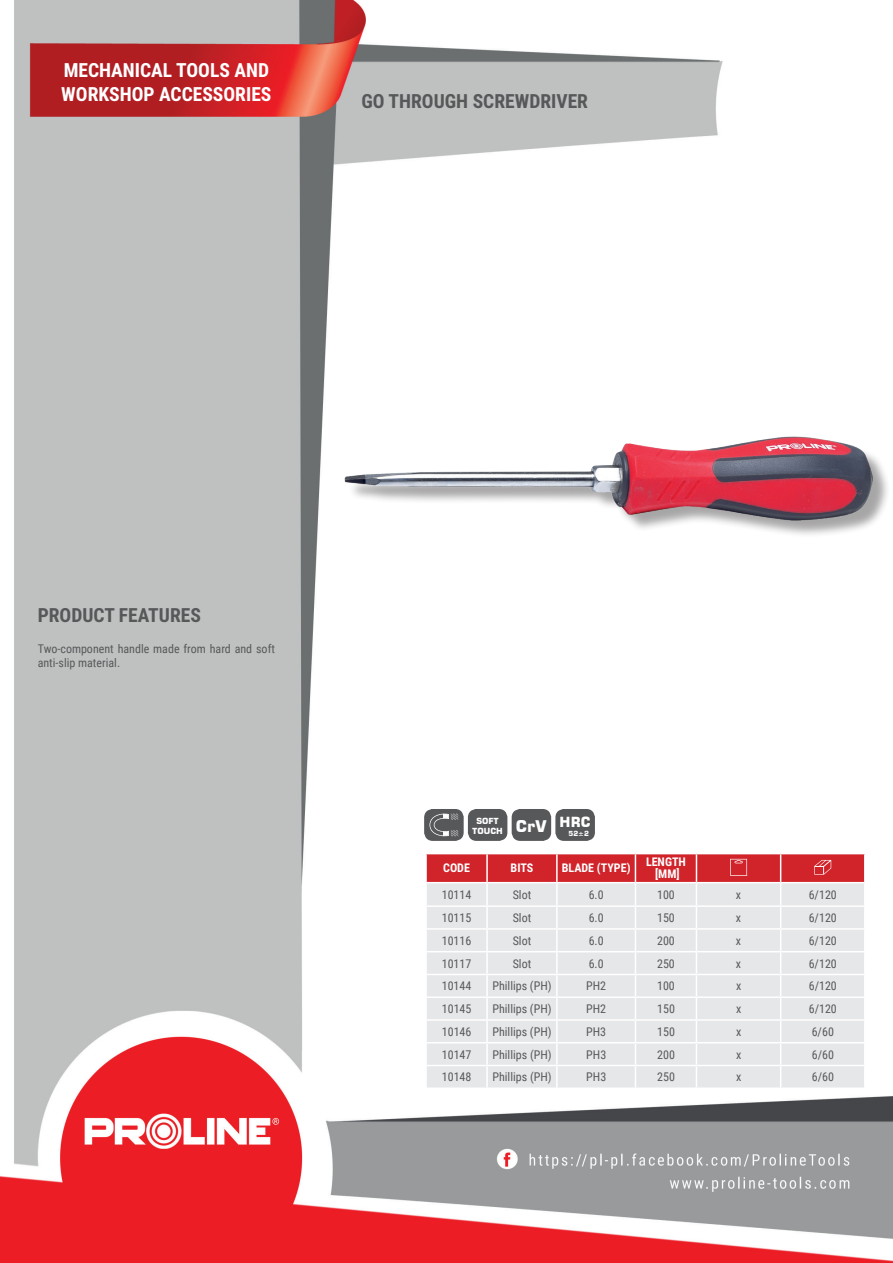
<style>
.page{position:relative;width:893px;height:1263px;background:#fff}
.page>*{position:absolute;margin:0;border:0;box-sizing:border-box;transform-origin:0 0}
.t1{font:700 19.5px/23.4px "Roboto Condensed";color:#fff}
.t2{font:700 19.5px "Roboto Condensed";color:#57585a}
.t3{font:12px/14.4px "Roboto Condensed";color:#57585a}
.t4{font:700 12px/12px "Roboto Condensed";color:#fff;text-align:center}
.t5{font:700 8.4px/10.1px "Square 721 BT";color:#fff}
.t6{font:700 6.9px "Square 721 BT";color:#fff}
</style>
<div class="page">
<img style="left:0;top:0;width:893px;height:1263px">
<div style="left:348px;top:440px;width:542px;height:98px;background:#231f20;opacity:.4"></div>
<img style="left:345px;top:437px;width:527px;height:83px">
<hr style="left:425px;top:854px;width:2px;height:28px;background:#fff">
<hr style="left:425px;top:883px;width:2px;height:22px;background:#fff">
<hr style="left:425px;top:907px;width:2px;height:21px;background:#fff">
<hr style="left:425px;top:930px;width:2px;height:21px;background:#fff">
<hr style="left:425px;top:952px;width:2px;height:22px;background:#fff">
<hr style="left:425px;top:975px;width:2px;height:21px;background:#fff">
<hr style="left:425px;top:998px;width:2px;height:21px;background:#fff">
<hr style="left:425px;top:1021px;width:2px;height:21px;background:#fff">
<hr style="left:425px;top:1043px;width:2px;height:22px;background:#fff">
<hr style="left:425px;top:1066px;width:2px;height:21px;background:#fff">
<hr style="left:864px;top:854px;width:2px;height:28px;background:#fff">
<hr style="left:864px;top:883px;width:2px;height:22px;background:#fff">
<hr style="left:864px;top:907px;width:2px;height:21px;background:#fff">
<hr style="left:864px;top:930px;width:2px;height:21px;background:#fff">
<hr style="left:864px;top:952px;width:2px;height:22px;background:#fff">
<hr style="left:864px;top:975px;width:2px;height:21px;background:#fff">
<hr style="left:864px;top:998px;width:2px;height:21px;background:#fff">
<hr style="left:864px;top:1021px;width:2px;height:21px;background:#fff">
<hr style="left:864px;top:1043px;width:2px;height:22px;background:#fff">
<hr style="left:864px;top:1066px;width:2px;height:21px;background:#fff">
<hr style="left:425px;top:853px;width:62px;height:1px;background:#fff">
<hr style="left:425px;top:882px;width:62px;height:1px;background:#fff">
<hr style="left:425px;top:905px;width:62px;height:2px;background:#fff">
<hr style="left:425px;top:928px;width:62px;height:2px;background:#fff">
<hr style="left:425px;top:951px;width:62px;height:1px;background:#fff">
<hr style="left:425px;top:974px;width:62px;height:1px;background:#fff">
<hr style="left:425px;top:996px;width:62px;height:2px;background:#fff">
<hr style="left:425px;top:1019px;width:62px;height:2px;background:#fff">
<hr style="left:425px;top:1042px;width:62px;height:1px;background:#fff">
<hr style="left:425px;top:1065px;width:62px;height:1px;background:#fff">
<hr style="left:425px;top:1087px;width:62px;height:2px;background:#fff">
<hr style="left:487px;top:1087px;width:70px;height:2px;background:#fff">
<hr style="left:557px;top:1087px;width:78px;height:2px;background:#fff">
<hr style="left:635px;top:1087px;width:61px;height:2px;background:#fff">
<hr style="left:696px;top:1087px;width:85px;height:2px;background:#fff">
<hr style="left:781px;top:1087px;width:84px;height:2px;background:#fff">
<svg style="left:426px;top:853px;width:439px;height:234px;background:#e5d2d5"></svg>
<div style="left:425px;top:810px;width:38px;height:30px;background:#57585a;border-radius:8px"></div>
<div style="left:424px;top:809px;width:40px;height:32px;border:1px solid #57585a;border-radius:8px"></div>
<svg style="left:429px;top:814px;width:29px;height:22px"></svg>
<div style="left:469px;top:810px;width:38px;height:30px;background:#57585a;border-radius:8px"></div>
<div style="left:468px;top:809px;width:39px;height:32px;border:1px solid #57585a;border-radius:8px"></div>
<div style="left:512px;top:810px;width:38px;height:30px;background:#57585a;border-radius:8px"></div>
<div style="left:512px;top:809px;width:39px;height:32px;border:1px solid #57585a;border-radius:8px"></div>
<div style="left:556px;top:810px;width:38px;height:30px;background:#57585a;border-radius:8px"></div>
<div style="left:555px;top:809px;width:40px;height:32px;border:1px solid #57585a;border-radius:8px"></div>
<h1 class="t1" style="left:61px;top:58px;width:212px">MECHANICAL TOOLS AND<br>WORKSHOP ACCESSORIES</h1>
<h1 class="t2" style="left:361px;top:88px;width:228px">GO THROUGH SCREWDRIVER</h1>
<h1 class="t2" style="left:38px;top:601px;width:165px">PRODUCT FEATURES</h1>
<p class="t3" style="left:38px;top:641px;width:239px">Two-component handle made from hard and soft anti-slip material.</p>
<p class="t5" style="left:472px;top:816px;width:120px;text-indent:4px">SOFT<br>TOUCH <sup>CrV</sup> <sup>HRC</sup></p>
<p class="t6" style="left:568px;top:829px;width:22px">52±2</p>
<p class="t4" style="left:443px;top:862px;width:28px">CODE</p>
<p class="t4" style="left:511px;top:862px;width:24px">BITS</p>
<p class="t4" style="left:562px;top:862px;width:70px">BLADE (TYPE)</p>
<p class="t4" style="left:646px;top:856px;width:41px">LENGTH [MM]</p>
<p class="t3" style="left:442px;top:887px;width:31px">10114</p>
<p class="t3" style="left:513px;top:887px;width:20px">Slot</p>
<p class="t3" style="left:589px;top:887px;width:17px">6.0</p>
<p class="t3" style="left:657px;top:887px;width:19px">100</p>
<p class="t3" style="left:736px;top:887px;width:7px">x</p>
<p class="t3" style="left:809px;top:887px;width:30px">6/120</p>
<p class="t3" style="left:442px;top:910px;width:31px">10115</p>
<p class="t3" style="left:513px;top:910px;width:20px">Slot</p>
<p class="t3" style="left:589px;top:910px;width:17px">6.0</p>
<p class="t3" style="left:657px;top:910px;width:19px">150</p>
<p class="t3" style="left:736px;top:910px;width:7px">x</p>
<p class="t3" style="left:809px;top:910px;width:30px">6/120</p>
<p class="t3" style="left:442px;top:933px;width:31px">10116</p>
<p class="t3" style="left:513px;top:933px;width:20px">Slot</p>
<p class="t3" style="left:589px;top:933px;width:17px">6.0</p>
<p class="t3" style="left:657px;top:933px;width:19px">200</p>
<p class="t3" style="left:736px;top:933px;width:7px">x</p>
<p class="t3" style="left:809px;top:933px;width:30px">6/120</p>
<p class="t3" style="left:442px;top:956px;width:31px">10117</p>
<p class="t3" style="left:513px;top:956px;width:20px">Slot</p>
<p class="t3" style="left:589px;top:956px;width:17px">6.0</p>
<p class="t3" style="left:657px;top:956px;width:19px">250</p>
<p class="t3" style="left:736px;top:956px;width:7px">x</p>
<p class="t3" style="left:809px;top:956px;width:30px">6/120</p>
<p class="t3" style="left:442px;top:978px;width:31px">10144</p>
<p class="t3" style="left:492px;top:978px;width:61px">Phillips (PH)</p>
<p class="t3" style="left:586px;top:978px;width:22px">PH2</p>
<p class="t3" style="left:657px;top:978px;width:19px">100</p>
<p class="t3" style="left:736px;top:978px;width:7px">x</p>
<p class="t3" style="left:809px;top:978px;width:30px">6/120</p>
<p class="t3" style="left:442px;top:1001px;width:31px">10145</p>
<p class="t3" style="left:492px;top:1001px;width:61px">Phillips (PH)</p>
<p class="t3" style="left:586px;top:1001px;width:22px">PH2</p>
<p class="t3" style="left:657px;top:1001px;width:19px">150</p>
<p class="t3" style="left:736px;top:1001px;width:7px">x</p>
<p class="t3" style="left:809px;top:1001px;width:30px">6/120</p>
<p class="t3" style="left:442px;top:1024px;width:31px">10146</p>
<p class="t3" style="left:492px;top:1024px;width:61px">Phillips (PH)</p>
<p class="t3" style="left:586px;top:1024px;width:22px">PH3</p>
<p class="t3" style="left:657px;top:1024px;width:19px">150</p>
<p class="t3" style="left:736px;top:1024px;width:7px">x</p>
<p class="t3" style="left:812px;top:1024px;width:24px">6/60</p>
<p class="t3" style="left:442px;top:1047px;width:31px">10147</p>
<p class="t3" style="left:492px;top:1047px;width:61px">Phillips (PH)</p>
<p class="t3" style="left:586px;top:1047px;width:22px">PH3</p>
<p class="t3" style="left:657px;top:1047px;width:19px">200</p>
<p class="t3" style="left:736px;top:1047px;width:7px">x</p>
<p class="t3" style="left:812px;top:1047px;width:24px">6/60</p>
<p class="t3" style="left:442px;top:1069px;width:31px">10148</p>
<p class="t3" style="left:492px;top:1069px;width:61px">Phillips (PH)</p>
<p class="t3" style="left:586px;top:1069px;width:22px">PH3</p>
<p class="t3" style="left:657px;top:1069px;width:19px">250</p>
<p class="t3" style="left:736px;top:1069px;width:7px">x</p>
<p class="t3" style="left:812px;top:1069px;width:24px">6/60</p>
</div>
